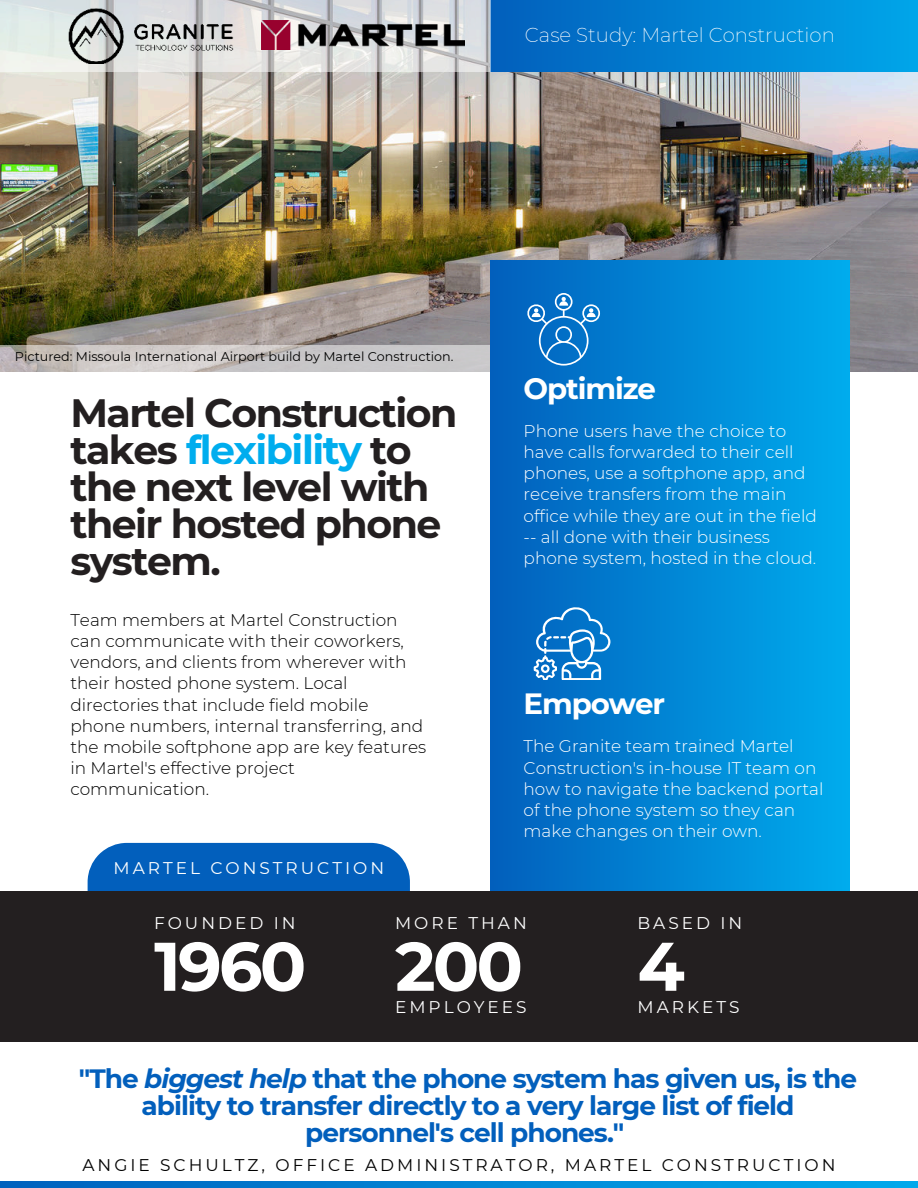
<style>
.page{position:relative;width:918px;height:1188px;background:#fff}
.page>*{position:absolute;margin:0;border:0;box-sizing:border-box;transform-origin:0 0}
.t1{font:700 68.55px "Montserrat";letter-spacing:-.04em;color:#fff}
.t2{font:700 39.45px/37.2px "Montserrat";letter-spacing:-.04em;color:#231f20}
.t3{font:700 29.25px "Montserrat";letter-spacing:-.04em;color:#fff}
.t4{font:700 26.4px/27px "Montserrat";letter-spacing:-.04em;color:#025fbc;text-align:center}
.t5{font:200 19.8px "Montserrat";color:#fff}
.t6{font:300 16.95px/21.1px "Montserrat";color:#fff}
.t7{font:300 16.95px/21.1px "Montserrat";color:#000}
.t8{font:16.95px "Montserrat";letter-spacing:.175em;color:#fff}
.t9{font:16.95px "Montserrat";letter-spacing:.175em;color:#000}
.t10{font:12.75px "Montserrat";color:#000}
.s1{color:#00adee}
.s2{font-style:italic}
</style>
<div class="page">
<img style="left:0;top:72px;width:918px;height:299px">
<svg style="left:0;top:345px;width:491px;height:27px;background:#c8c5c4"></svg>
<div style="left:88px;top:843px;width:322px;height:48px;background:#025fbc"></div>
<div style="left:0;top:891px;width:918px;height:151px;background:#231f20"></div>
<div style="left:491px;top:0;width:427px;height:72px;background:linear-gradient(to right,#025fbc,#00a6e9)"></div>
<svg style="left:0;top:0;width:491px;height:72px;background:#dbdddd"></svg>
<img style="left:63px;top:7px;width:172px;height:57px">
<svg style="left:0;top:1182px;width:918px;height:6px;background:#0185d4"></svg>
<div style="left:491px;top:260px;width:359px;height:631px;background:linear-gradient(to right,#025fbc,#00acee)"></div>
<svg style="left:526px;top:293px;width:74px;height:73px;background:#2884ce"></svg>
<svg style="left:534px;top:603px;width:76px;height:77px;background:#358dd2"></svg>
<img style="left:262px;top:21px;width:202px;height:29px">
<p class="t5" style="left:525px;top:22px;width:312px">Case Study: Martel Construction</p>
<p class="t10" style="left:15px;top:348px;width:440px">Pictured: Missoula International Airport build by Martel Construction.</p>
<h2 class="t2" style="left:70px;top:392px;width:388px">Martel Construction takes <span class="s1">flexibility</span> to the next level with their hosted phone system.</h2>
<p class="t7" style="left:70px;top:609px;width:357px">Team members at Martel Construction can communicate with their coworkers, vendors, and clients from wherever with their hosted phone system. Local directories that include field mobile phone numbers, internal transferring, and the mobile softphone app are key features in Martel's effective project communication.</p>
<p class="t8" style="left:114px;top:856px;width:272px">MARTEL CONSTRUCTION</p>
<h3 class="t3" style="left:524px;top:368px;width:134px">Optimize</h3>
<p class="t6" style="left:524px;top:420px;width:295px">Phone users have the choice to have calls forwarded to their cell phones, use a softphone app, and receive transfers from the main office while they are out in the field -- all done with their business phone system, hosted in the cloud.</p>
<h3 class="t3" style="left:524px;top:683px;width:143px">Empower</h3>
<p class="t6" style="left:524px;top:735px;width:301px">The Granite team trained Martel<br>Construction's in-house IT team on how to navigate the backend portal of the phone system so they can make changes on their own.</p>
<p class="t8" style="left:154px;top:912px;width:143px">FOUNDED IN</p>
<h1 class="t1" style="left:154px;top:917px;width:154px">1960</h1>
<p class="t8" style="left:395px;top:912px;width:133px">MORE THAN</p>
<h1 class="t1" style="left:395px;top:917px;width:129px">200</h1>
<p class="t8" style="left:395px;top:995px;width:133px">EMPLOYEES</p>
<p class="t8" style="left:638px;top:912px;width:106px">BASED IN</p>
<h1 class="t1" style="left:638px;top:917px;width:49px">4</h1>
<p class="t8" style="left:638px;top:995px;width:103px">MARKETS</p>
<h3 class="t4" style="left:79px;top:1063px;width:780px">"The <span class="s2">biggest help</span> that the phone system has given us, is the ability to transfer directly to a very large list of field personnel's cell phones."</h3>
<p class="t9" style="left:83px;top:1153px;width:754px">ANGIE SCHULTZ, OFFICE ADMINISTRATOR, MARTEL CONSTRUCTION</p>
</div>
